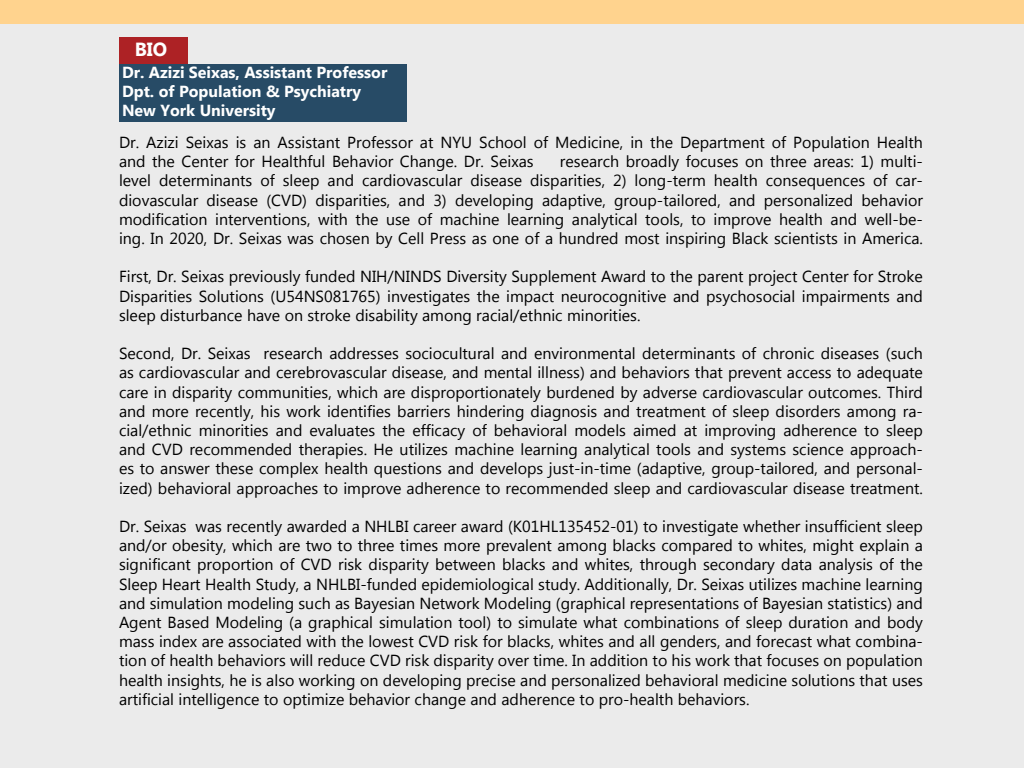
<style>
.page{position:relative;width:1024px;height:768px;background:#ebebeb}
.page>*{position:absolute;margin:0;border:0;box-sizing:border-box;transform-origin:0 0}
.t1{font:700 19px "Microsoft Tai Le";color:#fff}
.t2{font:16px/19.2px "Microsoft Tai Le";color:#000;text-align:justify}
.t3{font:700 16px "Microsoft Tai Le";color:#fff}
</style>
<div class="page">
<div style="left:0;top:0;width:1024px;height:24px;background:#ffd38e"></div>
<div style="left:119px;top:37px;width:69px;height:27px;background:#ad2225"></div>
<div style="left:119px;top:64px;width:288px;height:58px;background:#274b66"></div>
<p class="t1" style="left:135px;top:38px;width:34px">BIO</p>
<p class="t3" style="left:122px;top:63px;width:267px">Dr. Azizi Seixas, Assistant Professor</p>
<p class="t3" style="left:122px;top:82px;width:241px">Dpt. of Population &amp; Psychiatry</p>
<p class="t3" style="left:122px;top:102px;width:155px">New York University</p>
<p class="t2" style="left:119px;top:134px;width:806px">Dr. Azizi Seixas is an Assistant Professor at NYU School of Medicine, in the Department of Population Health and the Center for Healthful Behavior Change. Dr. Seixas</p>
<p class="t2" style="left:119px;top:153px;width:806px;text-indent:441px">research broadly focuses on three areas: 1) multi&shy;level determinants of sleep and cardiovascular disease disparities, 2) long-term health consequences of car&shy;diovascular disease (CVD) disparities, and 3) developing adaptive, group-tailored, and personalized behavior modification interventions, with the use of machine learning analytical tools, to improve health and well-be&shy;ing. In 2020, Dr. Seixas was chosen by Cell Press as one of a hundred most inspiring Black scientists in America.</p>
<p class="t2" style="left:119px;top:268px;width:805px">First, Dr. Seixas previously funded NIH/NINDS Diversity Supplement Award to the parent project Center for Stroke Disparities Solutions (U54NS081765) investigates the impact neurocognitive and psychosocial impairments and sleep disturbance have on stroke disability among racial/ethnic minorities.</p>
<p class="t2" style="left:119px;top:345px;width:806px">Second, Dr. Seixas research addresses sociocultural and environmental determinants of chronic diseases (such as cardiovascular and cerebrovascular disease, and mental illness) and behaviors that prevent access to adequate care in disparity communities, which are disproportionately burdened by adverse cardiovascular outcomes. Third and more recently, his work identifies barriers hindering diagnosis and treatment of sleep disorders among ra&shy;cial/ethnic minorities and evaluates the efficacy of behavioral models aimed at improving adherence to sleep and CVD recommended therapies. He utilizes machine learning analytical tools and systems science approach&shy;es to answer these complex health questions and develops just-in-time (adaptive, group-tailored, and personal&shy;ized) behavioral approaches to improve adherence to recommended sleep and cardiovascular disease treatment.</p>
<p class="t2" style="left:119px;top:518px;width:806px">Dr. Seixas was recently awarded a NHLBI career award (K01HL135452-01) to investigate whether insufficient sleep and/or obesity, which are two to three times more prevalent among blacks compared to whites, might explain a significant proportion of CVD risk disparity between blacks and whites, through secondary data analysis of the Sleep Heart Health Study, a NHLBI-funded epidemiological study. Additionally, Dr. Seixas utilizes machine learning and simulation modeling such as Bayesian Network Modeling (graphical representations of Bayesian statistics) and Agent Based Modeling (a graphical simulation tool) to simulate what combinations of sleep duration and body mass index are associated with the lowest CVD risk for blacks, whites and all genders, and forecast what combina&shy;tion of health behaviors will reduce CVD risk disparity over time. In addition to his work that focuses on population health insights, he is also working on developing precise and personalized behavioral medicine solutions that uses artificial intelligence to optimize behavior change and adherence to pro-health behaviors.</p>
</div>
